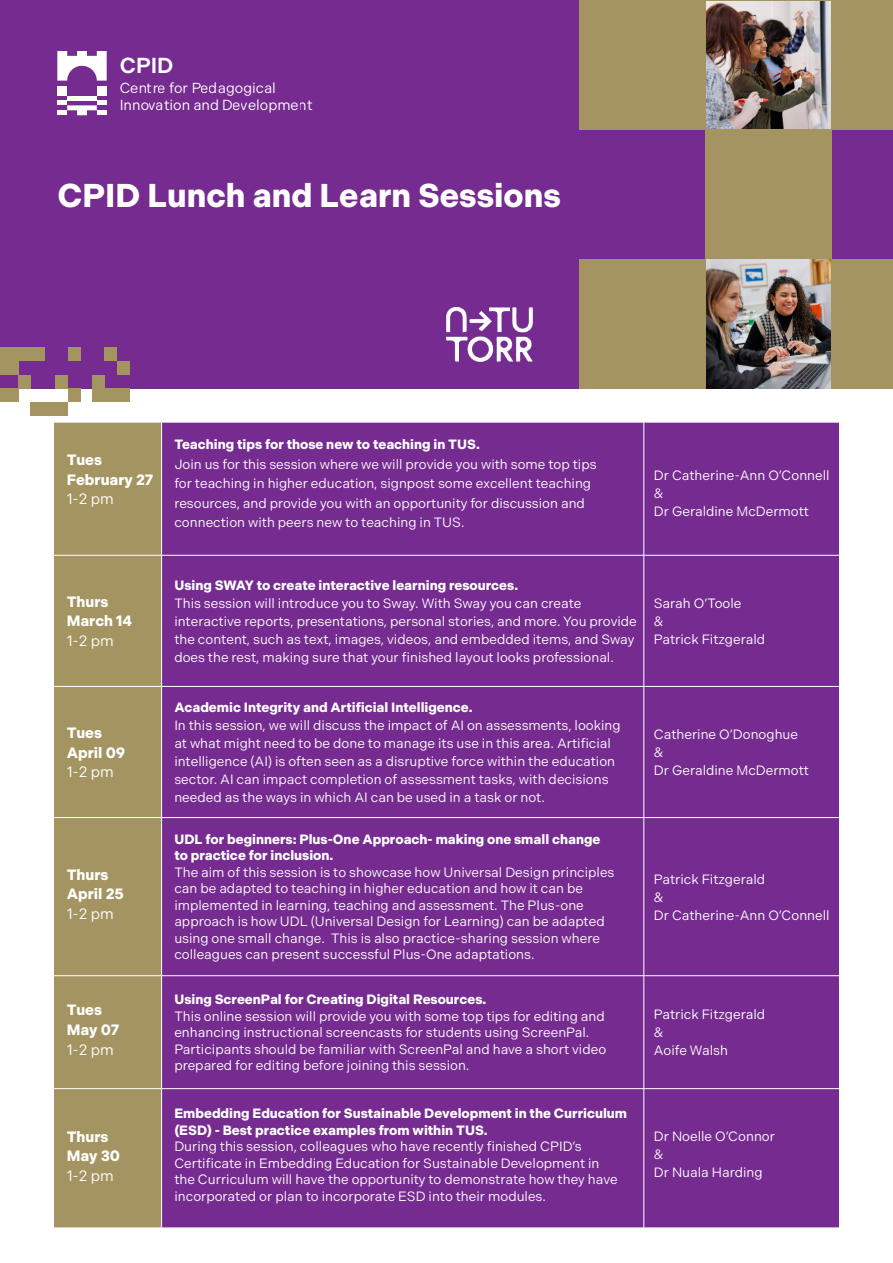
<style>
.page{position:relative;width:893px;height:1263px;background:#fff}
.page>*{position:absolute;margin:0;border:0;box-sizing:border-box;transform-origin:0 0}
.t1{font:700 33px "Indivisible";color:#fff}
.t2{font:600 21.75px "Indivisible";color:#fff}
.t3{font:700 15px/19.5px "Indivisible";color:#fff}
.t4{font:15px "Indivisible";color:#fff}
.t5{font:14.55px/17.4px "Indivisible";color:#fff}
.t6{font:13.5px/18px "Indivisible";color:#fff}
.t7{font:700 13.5px/16.5px "Indivisible";color:#fff}
</style>
<div class="page">
<div style="left:0;top:0;width:893px;height:389px;background:#762b90"></div>
<img style="left:705px;top:259px;width:126px;height:130px">
<div style="left:31px;top:402px;width:37px;height:14px;background:#a39461"></div>
<div style="left:18px;top:375px;width:13px;height:13px;background:#a39461"></div>
<div style="left:56px;top:375px;width:12px;height:13px;background:#a39461"></div>
<div style="left:117px;top:361px;width:13px;height:14px;background:#a39461"></div>
<div style="left:92px;top:375px;width:13px;height:16px;background:#a39461"></div>
<div style="left:68px;top:348px;width:13px;height:13px;background:#a39461"></div>
<div style="left:105px;top:348px;width:12px;height:13px;background:#a39461"></div>
<div style="left:68px;top:388px;width:13px;height:14px;background:#a39461"></div>
<div style="left:92px;top:389px;width:38px;height:13px;background:#a39461"></div>
<div style="left:0;top:358px;width:18px;height:17px;background:#a39461"></div>
<div style="left:0;top:388px;width:18px;height:14px;background:#a39461"></div>
<div style="left:0;top:348px;width:44px;height:13px;background:#a39461"></div>
<div style="left:54px;top:423px;width:107px;height:804px;background:#a39461"></div>
<div style="left:162px;top:423px;width:677px;height:804px;background:#762b90"></div>
<hr style="left:54px;top:555px;width:108px;height:1px;background:#fff">
<hr style="left:162px;top:555px;width:483px;height:1px;background:#fff">
<hr style="left:645px;top:555px;width:194px;height:1px;background:#fff">
<hr style="left:54px;top:686px;width:108px;height:1px;background:#fff">
<hr style="left:162px;top:686px;width:483px;height:1px;background:#fff">
<hr style="left:645px;top:686px;width:194px;height:1px;background:#fff">
<hr style="left:54px;top:817px;width:108px;height:1px;background:#fff">
<hr style="left:162px;top:817px;width:483px;height:1px;background:#fff">
<hr style="left:645px;top:817px;width:194px;height:1px;background:#fff">
<hr style="left:54px;top:975px;width:108px;height:1px;background:#fff">
<hr style="left:162px;top:975px;width:483px;height:1px;background:#fff">
<hr style="left:645px;top:975px;width:194px;height:1px;background:#fff">
<hr style="left:54px;top:1088px;width:108px;height:1px;background:#fff">
<hr style="left:162px;top:1088px;width:483px;height:1px;background:#fff">
<hr style="left:645px;top:1088px;width:194px;height:1px;background:#fff">
<img style="left:705px;top:1px;width:126px;height:129px">
<div style="left:579px;top:259px;width:126px;height:130px;background:#a39461"></div>
<div style="left:831px;top:259px;width:62px;height:130px;background:#a39461"></div>
<div style="left:705px;top:130px;width:126px;height:129px;background:#a39461"></div>
<hr style="left:705px;top:0;width:188px;height:1px;background:#a39461">
<div style="left:831px;top:0;width:62px;height:130px;background:#a39461"></div>
<div style="left:579px;top:0;width:126px;height:130px;background:#a39461"></div>
<hr style="left:643px;top:412px;width:1px;height:826px;background:#fff">
<svg style="left:57px;top:51px;width:50px;height:30px"></svg>
<div style="left:97px;top:110px;width:10px;height:5px;background:#fff"></div>
<div style="left:57px;top:110px;width:10px;height:5px;background:#fff"></div>
<div style="left:57px;top:100px;width:10px;height:5px;background:#fff"></div>
<div style="left:97px;top:100px;width:10px;height:5px;background:#fff"></div>
<hr style="left:67px;top:96px;width:30px;height:4px;background:#fff">
<svg style="left:67px;top:105px;width:30px;height:10px"></svg>
<div style="left:97px;top:86px;width:10px;height:10px;background:#fff"></div>
<div style="left:57px;top:86px;width:10px;height:10px;background:#fff"></div>
<img style="left:446px;top:307px;width:86px;height:54px">
<h2 class="t2" style="left:120px;top:53px;width:55px">CPID</h2>
<p class="t5" style="left:120px;top:79px;width:195px">Centre for Pedagogical<br>Innovation and Development</p>
<h1 class="t1" style="left:57px;top:176px;width:505px">CPID Lunch and Learn Sessions</h1>
<p class="t3" style="left:67px;top:450px;width:88px">Tues<br>February 27</p>
<p class="t4" style="left:67px;top:490px;width:49px">1-2 pm</p>
<p class="t3" style="left:67px;top:592px;width:67px">Thurs<br>March 14</p>
<p class="t4" style="left:67px;top:632px;width:49px">1-2 pm</p>
<p class="t3" style="left:67px;top:723px;width:60px">Tues<br>April 09</p>
<p class="t4" style="left:67px;top:763px;width:49px">1-2 pm</p>
<p class="t3" style="left:67px;top:865px;width:59px">Thurs<br>April 25</p>
<p class="t4" style="left:67px;top:905px;width:49px">1-2 pm</p>
<p class="t3" style="left:67px;top:1000px;width:54px">Tues<br>May 07</p>
<p class="t4" style="left:67px;top:1041px;width:49px">1-2 pm</p>
<p class="t3" style="left:67px;top:1127px;width:55px">Thurs<br>May 30</p>
<p class="t4" style="left:67px;top:1167px;width:49px">1-2 pm</p>
<p class="t7" style="left:174px;top:436px;width:307px">Teaching tips for those new to teaching in TUS.</p>
<p class="t6" style="left:174px;top:454px;width:424px;line-height:19.5px">Join us for this session where we will provide you with some top tips for teaching in higher education, signpost some excellent teaching resources, and provide you with an opportunity for discussion and connection with peers new to teaching in TUS.</p>
<p class="t6" style="left:654px;top:466px;width:177px">Dr Catherine-Ann O’Connell &amp;<br>Dr Geraldine McDermott</p>
<p class="t7" style="left:174px;top:577px;width:345px">Using SWAY to create interactive learning resources.</p>
<p class="t6" style="left:174px;top:594px;width:464px">This session will introduce you to Sway. With Sway you can create interactive reports, presentations, personal stories, and more. You provide the content, such as text, images, videos, and embedded items, and Sway does the rest, making sure that your finished layout looks professional.</p>
<p class="t6" style="left:654px;top:594px;width:113px">Sarah O’Toole<br>&amp;<br>Patrick Fitzgerald</p>
<p class="t7" style="left:174px;top:699px;width:300px">Academic Integrity and Artificial Intelligence.</p>
<p class="t6" style="left:174px;top:716px;width:448px">In this session, we will discuss the impact of AI on assessments, looking at what might need to be done to manage its use in this area. Artificial intelligence (AI) is often seen as a disruptive force within the education sector. AI can impact completion of assessment tasks, with decisions needed as the ways in which AI can be used in a task or not.</p>
<p class="t6" style="left:654px;top:725px;width:157px">Catherine O’Donoghue &amp;<br>Dr Geraldine McDermott</p>
<p class="t7" style="left:174px;top:831px;width:428px">UDL for beginners: Plus-One Approach- making one small change to practice for inclusion.</p>
<p class="t6" style="left:174px;top:864px;width:442px;line-height:16.5px">The aim of this session is to showcase how Universal Design principles can be adapted to teaching in higher education and how it can be implemented in learning, teaching and assessment. The Plus-one approach is how UDL (Universal Design for Learning) can be adapted using one small change. This is also practice-sharing session where colleagues can present successful Plus-One adaptations.</p>
<p class="t6" style="left:654px;top:870px;width:177px">Patrick Fitzgerald<br>&amp;<br>Dr Catherine-Ann O’Connell</p>
<p class="t7" style="left:174px;top:991px;width:314px">Using ScreenPal for Creating Digital Resources.</p>
<p class="t6" style="left:174px;top:1008px;width:433px;line-height:16.5px">This online session will provide you with some top tips for editing and enhancing instructional screencasts for students using ScreenPal.<br>Participants should be familiar with ScreenPal and have a short video prepared for editing before joining this session.</p>
<p class="t6" style="left:654px;top:1006px;width:113px">Patrick Fitzgerald &amp;<br>Aoife Walsh</p>
<p class="t7" style="left:174px;top:1105px;width:454px">Embedding Education for Sustainable Development in the Curriculum (ESD) - Best practice examples from within TUS.</p>
<p class="t6" style="left:174px;top:1138px;width:445px;line-height:16.5px">During this session, colleagues who have recently finished CPID’s Certificate in Embedding Education for Sustainable Development in the Curriculum will have the opportunity to demonstrate how they have incorporated or plan to incorporate ESD into their modules.</p>
<p class="t6" style="left:654px;top:1128px;width:123px">Dr Noelle O’Connor &amp;<br>Dr Nuala Harding</p>
</div>
